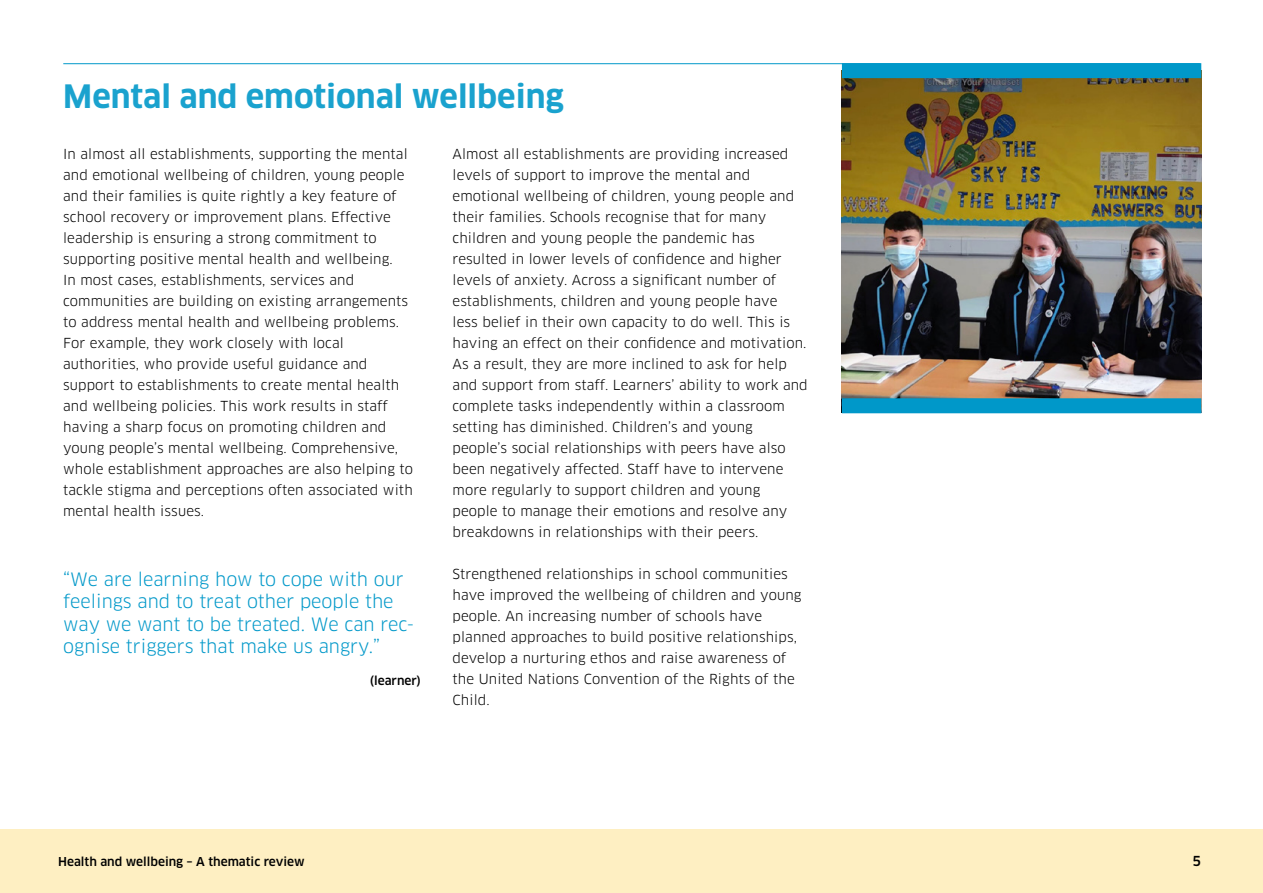
<style>
.page{position:relative;width:1263px;height:893px;background:#fff}
.page>*{position:absolute;margin:0;border:0;box-sizing:border-box;transform-origin:0 0}
.t1{font:700 31.5px "Clan OT";color:#1aa2ce}
.quotes{font:18px/22.5px "Clan OT";color:#0098c9}
.t2{font:13.5px/21px "Clan OT";letter-spacing:.01em;color:#000}
.t3{font:500 13.5px "Clan OT";color:#000}
.t4{font:500 12px "Clan OT";color:#000}
</style>
<div class="page">
<hr style="left:63px;top:63px;width:1137px;height:1px;background:#0098c9">
<div style="left:0;top:829px;width:1263px;height:64px;background:#feefc2"></div>
<img style="left:842px;top:78px;width:359px;height:320px">
<div style="left:842px;top:63px;width:359px;height:15px;background:#0098c9"></div>
<div style="left:842px;top:398px;width:359px;height:15px;background:#0098c9"></div>
<h1 class="t1" style="left:63px;top:78px;width:502px">Mental and emotional wellbeing</h1>
<p class="t2" style="left:63px;top:144px;width:351px">In almost all establishments, supporting the mental and emotional wellbeing of children, young people and their families is quite rightly a key feature of school recovery or improvement plans. Effective leadership is ensuring a strong commitment to supporting positive mental health and wellbeing.<br>In most cases, establishments, services and communities are building on existing arrangements to address mental health and wellbeing problems.<br>For example, they work closely with local authorities, who provide useful guidance and support to establishments to create mental health and wellbeing policies. This work results in staff having a sharp focus on promoting children and young people’s mental wellbeing. Comprehensive, whole establishment approaches are also helping to tackle stigma and perceptions often associated with mental health issues.</p>
<p class="t2" style="left:452px;top:144px;width:357px">Almost all establishments are providing increased levels of support to improve the mental and emotional wellbeing of children, young people and their families. Schools recognise that for many children and young people the pandemic has resulted in lower levels of confidence and higher levels of anxiety. Across a significant number of establishments, children and young people have<br>less belief in their own capacity to do well. This is having an effect on their confidence and motivation.<br>As a result, they are more inclined to ask for help and support from staff. Learners’ ability to work and complete tasks independently within a classroom setting has diminished. Children’s and young people’s social relationships with peers have also been negatively affected. Staff have to intervene more regularly to support children and young people to manage their emotions and resolve any breakdowns in relationships with their peers.</p>
<p class="t2" style="left:452px;top:564px;width:350px">Strengthened relationships in school communities have improved the wellbeing of children and young people. An increasing number of schools have planned approaches to build positive relationships, develop a nurturing ethos and raise awareness of the United Nations Convention of the Rights of the Child.</p>
<p class="quotes" style="left:63px;top:568px;width:353px">“We are learning how to cope with our feelings and to treat other people the way we want to be treated. We can rec&shy;ognise triggers that make us angry.”</p>
<p class="t4" style="left:370px;top:673px;width:53px">(learner)</p>
<p class="t4" style="left:58px;top:854px;width:248px">Health and wellbeing – A thematic review</p>
<p class="t3" style="left:1192px;top:853px;width:10px">5</p>
</div>
